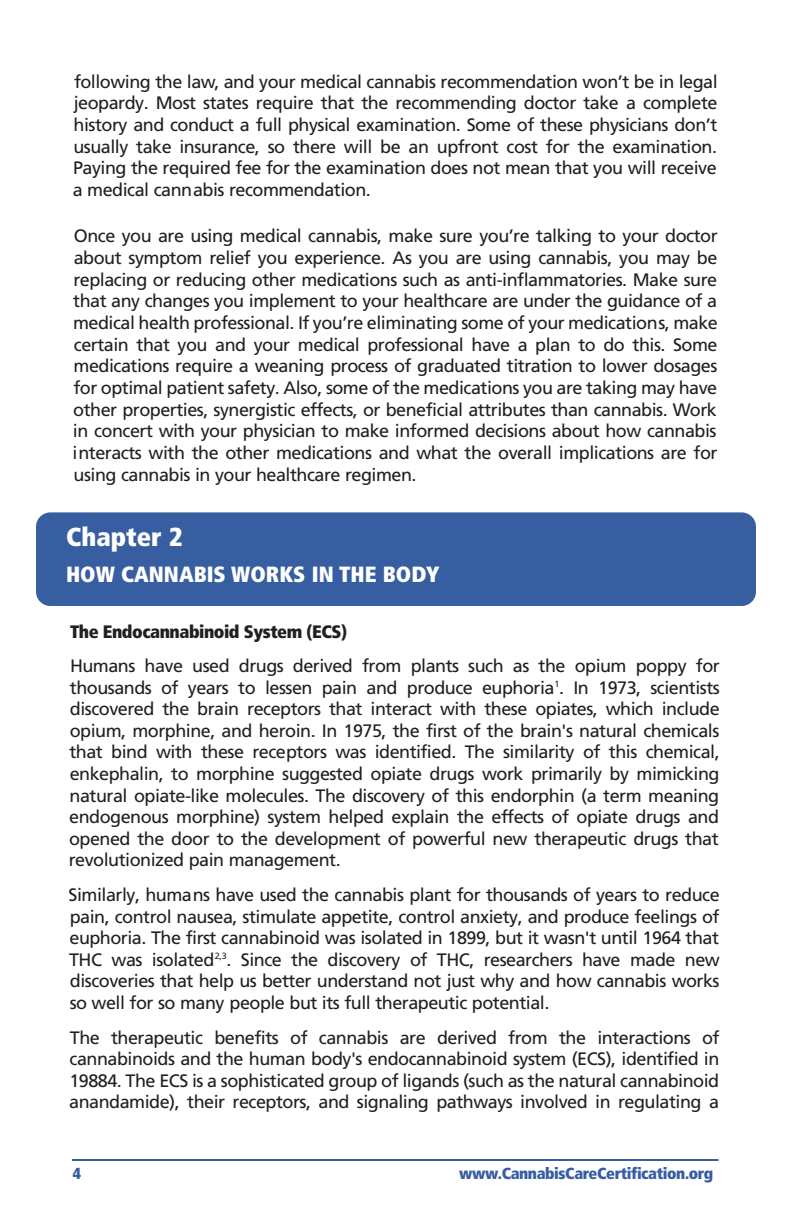
<style>
.page{position:relative;width:792px;height:1224px;background:#fff}
.page>*{position:absolute;margin:0;border:0;box-sizing:border-box;transform-origin:0 0}
.t1{font:900 condensed 26px "Frutiger LT Pro";color:#fff}
.t2{font:900 condensed 22px "Frutiger LT Pro";color:#fff}
.t3{font:18px/21.6px "Frutiger LT Pro";letter-spacing:-.03em;color:#231f20;text-align:justify}
.t4{font:900 condensed 18px "Frutiger LT Pro";letter-spacing:-.025em;color:#231f20}
.t5{font:900 condensed 16px "Frutiger LT Pro";letter-spacing:-.025em;color:#385ea2}
</style>
<div class="page">
<hr style="left:72px;top:1159px;width:647px;height:2px;background:#385ea2">
<div style="left:36px;top:512px;width:720px;height:94px;background:#385ea2;border-radius:14px"></div>
<p class="t3" style="left:73px;top:72px;width:647px">following the law, and your medical cannabis recommendation won’t be in legal jeopardy. Most states require that the recommending doctor take a complete history and conduct a full physical examination. Some of these physicians don’t usually take insurance, so there will be an upfront cost for the examination.<br>Paying the required fee for the examination does not mean that you will receive a medical cannabis recommendation.</p>
<p class="t3" style="left:73px;top:226px;width:647px">Once you are using medical cannabis, make sure you’re talking to your doctor about symptom relief you experience. As you are using cannabis, you may be replacing or reducing other medications such as anti-inflammatories. Make sure that any changes you implement to your healthcare are under the guidance of a medical health professional. If you’re eliminating some of your medications, make certain that you and your medical professional have a plan to do this. Some medications require a weaning process of graduated titration to lower dosages for optimal patient safety. Also, some of the medications you are taking may have other properties, synergistic effects, or beneficial attributes than cannabis. Work in concert with your physician to make informed decisions about how cannabis interacts with the other medications and what the overall implications are for using cannabis in your healthcare regimen.</p>
<h1 class="t1" style="left:66px;top:526px;width:118px">Chapter 2</h1>
<p class="t2" style="left:66px;top:565px;width:375px">HOW CANNABIS WORKS IN THE BODY</p>
<p class="t4" style="left:70px;top:624px;width:279px">The Endocannabinoid System (ECS)</p>
<p class="t3" style="left:69px;top:656px;width:653px">Humans have used drugs derived from plants such as the opium poppy for thousands of years to lessen pain and produce euphoria<sup>1</sup>. In 1973, scientists discovered the brain receptors that interact with these opiates, which include opium, morphine, and heroin. In 1975, the first of the brain's natural chemicals that bind with these receptors was identified. The similarity of this chemical, enkephalin, to morphine suggested opiate drugs work primarily by mimicking natural opiate-like molecules. The discovery of this endorphin (a term meaning endogenous morphine) system helped explain the effects of opiate drugs and opened the door to the development of powerful new therapeutic drugs that revolutionized pain management.</p>
<p class="t3" style="left:69px;top:885px;width:653px">Similarly, humans have used the cannabis plant for thousands of years to reduce pain, control nausea, stimulate appetite, control anxiety, and produce feelings of euphoria. The first cannabinoid was isolated in 1899, but it wasn't until 1964 that THC was isolated<sup>2,3</sup>. Since the discovery of THC, researchers have made new discoveries that help us better understand not just why and how cannabis works so well for so many people but its full therapeutic potential.</p>
<p class="t3" style="left:69px;top:1028px;width:652px">The therapeutic benefits of cannabis are derived from the interactions of cannabinoids and the human body's endocannabinoid system (ECS), identified in 19884. The ECS is a sophisticated group of ligands (such as the natural cannabinoid anandamide), their receptors, and signaling pathways involved in regulating a</p>
<p class="t5" style="left:73px;top:1167px;width:10px">4</p>
<p class="t5" style="left:459px;top:1167px;width:256px">www.CannabisCareCertification.org</p>
</div>
